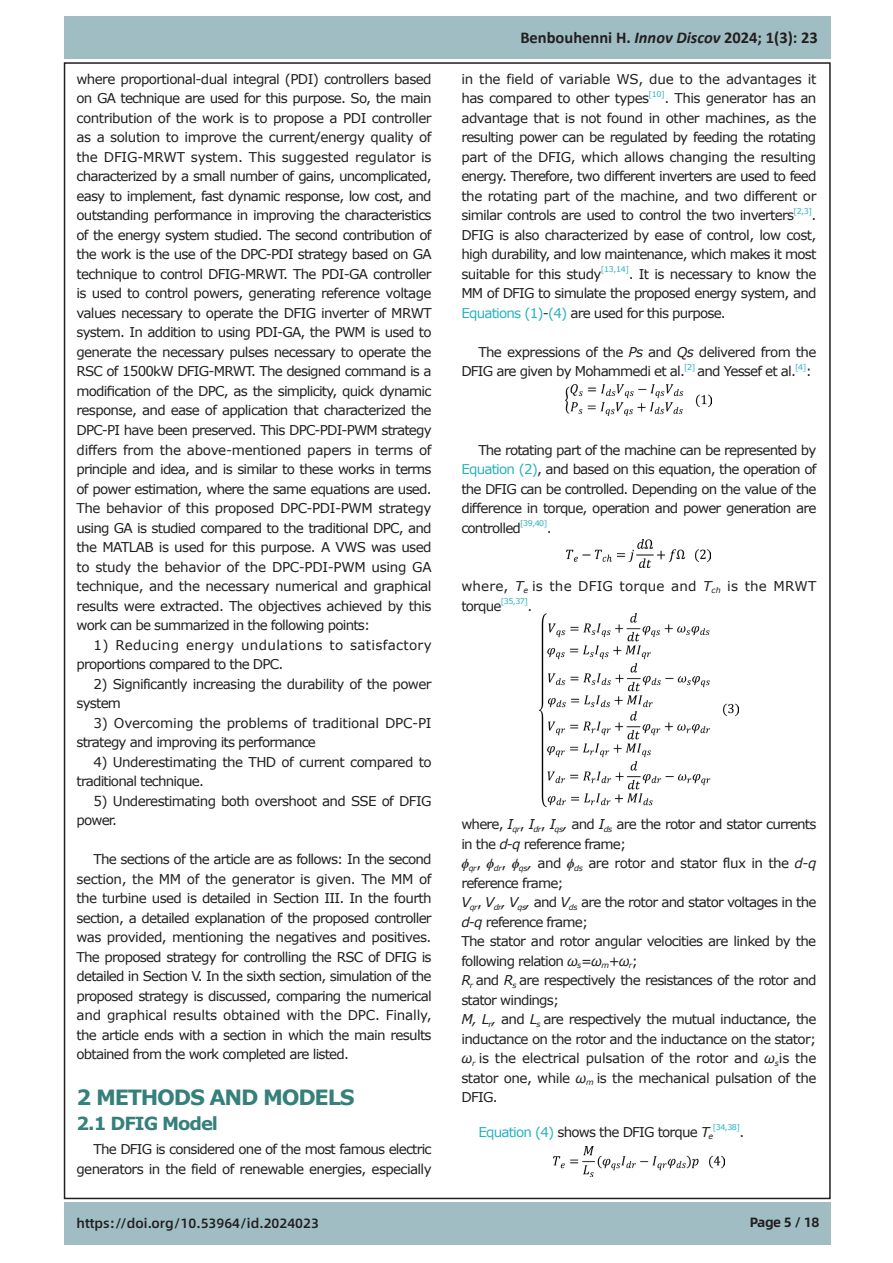
<style>
.page{position:relative;width:893px;height:1263px;background:#fff}
.page>*{position:absolute;margin:0;border:0;box-sizing:border-box;transform-origin:0 0}
.一级标题{font:700 21px "Verdana";letter-spacing:-.06em;color:#36807b}
.二级标题{font:700 18px "Verdana";letter-spacing:-.06em;color:#36807b}
.t1{font:700 16.5px "Calibri";color:#231f20}
.正文{font:13.5px/19.5px "Verdana";letter-spacing:-.055em;color:#231f20}
.正文-2{font:13.5px/19.5px "Verdana";letter-spacing:-.025em;color:#231f20}
.正文-3{font:13.5px/19.5px "Verdana";letter-spacing:.02em;color:#231f20}
.正文-4{font:13.5px/19.5px "Verdana";letter-spacing:-.015em;color:#231f20}
.正文-5{font:13.5px/19.5px "Verdana";letter-spacing:.01em;color:#231f20}
.t2{font:500 13.5px "Alibaba Sans";color:#231f20}
.t3{font:700 13.5px "Alibaba Sans";letter-spacing:-.03em;color:#231f20}
.正文-6{font:7.8px "Verdana";letter-spacing:-.06em;color:#27b2be}
.s1{font-style:italic}
.s2{color:#27b2be}
.s3{font-family:"Times New Roman";font-weight:700;font-style:italic}
</style>
<div class="page">
<div style="left:64px;top:17px;width:767px;height:42px;background:#9fbdc3"></div>
<div style="left:64px;top:1202px;width:767px;height:43px;background:#9fbdc3"></div>
<img style="left:566px;top:385px;width:146px;height:31px">
<img style="left:567px;top:540px;width:144px;height:28px">
<img style="left:539px;top:613px;width:200px;height:194px">
<img style="left:553px;top:1146px;width:172px;height:30px">
<p class="正文" style="left:77px;top:69px;width:357px;text-align:justify">where proportional-dual integral (PDI) controllers based on GA technique are used for this purpose. So, the main contribution of the work is to propose a PDI controller as a solution to improve the current/energy quality of the DFIG-MRWT system. This suggested regulator is characterized by a small number of gains, uncomplicated, easy to implement, fast dynamic response, low cost, and outstanding performance in improving the characteristics of the energy system studied. The second contribution of the work is the use of the DPC-PDI strategy based on GA technique to control DFIG-MRWT. The PDI-GA controller is used to control powers, generating reference voltage values necessary to operate the DFIG inverter of MRWT system. In addition to using PDI-GA, the PWM is used to generate the necessary pulses necessary to operate the RSC of 1500kW DFIG-MRWT. The designed command is a modification of the DPC, as the simplicity, quick dynamic response, and ease of application that characterized the DPC-PI have been preserved. This DPC-PDI-PWM strategy differs from the above-mentioned papers in terms of principle and idea, and is similar to these works in terms of power estimation, where the same equations are used.<br>The behavior of this proposed DPC-PDI-PWM strategy using GA is studied compared to the traditional DPC, and the MATLAB is used for this purpose. A VWS was used to study the behavior of the DPC-PDI-PWM using GA technique, and the necessary numerical and graphical results were extracted. The objectives achieved by this work can be summarized in the following points:</p>
<p class="正文-3" style="left:77px;top:635px;width:357px;text-indent:17px">1) Reducing energy undulations to satisfactory proportions compared to the DPC.</p>
<p class="正文" style="left:77px;top:674px;width:356px;text-indent:17px">2) Significantly increasing the durability of the power system</p>
<p class="正文-2" style="left:77px;top:713px;width:357px;text-indent:17px">3) Overcoming the problems of traditional DPC-PI strategy and improving its performance</p>
<p class="正文" style="left:77px;top:752px;width:357px;text-indent:17px">4) Underestimating the THD of current compared to traditional technique.</p>
<p class="正文" style="left:77px;top:791px;width:357px;text-indent:17px">5) Underestimating both overshoot and SSE of DFIG power.</p>
<p class="正文" style="left:77px;top:849px;width:357px;text-align:justify;text-indent:17px">The sections of the article are as follows: In the second section, the MM of the generator is given. The MM of the turbine used is detailed in Section III. In the fourth section, a detailed explanation of the proposed controller was provided, mentioning the negatives and positives.<br>The proposed strategy for controlling the RSC of DFIG is detailed in Section V. In the sixth section, simulation of the proposed strategy is discussed, comparing the numerical and graphical results obtained with the DPC. Finally, the article ends with a section in which the main results obtained from the work completed are listed.</p>
<p class="一级标题" style="left:77px;top:1082px;width:280px">2 METHODS AND MODELS</p>
<p class="二级标题" style="left:77px;top:1111px;width:143px">2.1 DFIG Model</p>
<p class="正文" style="left:77px;top:1139px;width:357px;text-align:right">The DFIG is considered one of the most famous electric generators in the field of renewable energies, especially</p>
<p class="t1" style="left:520px;top:26px;width:299px">Benbouhenni H. <span class="s1">Innov Discov</span> 2024; 1(3): 23</p>
<p class="正文-4" style="left:461px;top:69px;width:357px">in the field of variable WS, due to the advantages it has compared to other types</p>
<p class="正文-6" style="left:649px;top:89px;width:18px">[10]</p>
<p class="正文" style="left:461px;top:89px;width:357px;text-align:justify;text-indent:203px">. This generator has an advantage that is not found in other machines, as the resulting power can be regulated by feeding the rotating part of the DFIG, which allows changing the resulting energy. Therefore, two different inverters are used to feed the rotating part of the machine, and two different or similar controls are used to control the two inverters</p>
<p class="正文-6" style="left:793px;top:206px;width:20px">[2,3]</p>
<p class="正文" style="left:461px;top:206px;width:357px;text-align:justify;text-indent:350px">.<br>DFIG is also characterized by ease of control, low cost, high durability, and low maintenance, which makes it most suitable for this study</p>
<p class="正文-6" style="left:601px;top:264px;width:30px">[13,14]</p>
<p class="正文" style="left:461px;top:264px;width:357px;text-align:justify;text-indent:167px">. It is necessary to know the MM of DFIG to simulate the proposed energy system, and <span class="s2">Equations (1)</span>-<span class="s2">(4)</span> are used for this purpose.</p>
<p class="正文" style="left:461px;top:342px;width:357px;text-indent:17px">The expressions of the <span class="s1">Ps</span> and <span class="s1">Qs</span> delivered from the<br>DFIG are given by Mohammedi et al.</p>
<p class="正文-6" style="left:684px;top:362px;width:13px">[2]</p>
<p class="正文" style="left:697px;top:362px;width:100px">and Yessef et al.</p>
<p class="正文-6" style="left:795px;top:362px;width:13px">[4]</p>
<p class="正文" style="left:806px;top:362px;width:8px">:</p>
<p class="正文" style="left:461px;top:440px;width:357px;text-align:justify;text-indent:17px">The rotating part of the machine can be represented by <span class="s2">Equation (2)</span>, and based on this equation, the operation of the DFIG can be controlled. Depending on the value of the difference in torque, operation and power generation are controlled</p>
<p class="正文-6" style="left:520px;top:518px;width:29px">[39,40]</p>
<p class="正文" style="left:547px;top:518px;width:6px">.</p>
<p class="正文-5" style="left:461px;top:576px;width:357px">where, <span class="s1">T</span><sub>e</sub> is the DFIG torque and <span class="s1">T</span><sub>ch</sub> is the MRWT torque</p>
<p class="正文-6" style="left:501px;top:596px;width:29px">[35,37]</p>
<p class="正文" style="left:527px;top:596px;width:6px">.</p>
<p class="正文" style="left:461px;top:814px;width:357px">where, <span class="s1">I</span><sub>qr</sub>, <span class="s1">I</span><sub>dr</sub>, <span class="s1">I</span><sub>qs</sub><span class="s1">,</span> and <span class="s1">I</span><sub>ds</sub> are the rotor and stator currents in the <span class="s1">d</span>-<span class="s1">q</span> reference frame;</p>
<p class="正文" style="left:461px;top:853px;width:357px"><span class="s3">ϕ</span><sub>qr</sub>, <span class="s3">ϕ</span><sub>dr</sub>, <span class="s3">ϕ</span><sub>qs</sub><span class="s1">,</span> and <span class="s3">ϕ</span><sub>ds</sub> are rotor and stator flux in the <span class="s1">d</span>-<span class="s1">q </span>reference frame;</p>
<p class="正文" style="left:461px;top:892px;width:357px"><span class="s1">V</span><sub>qr</sub>, <span class="s1">V</span><sub>dr</sub><span class="s1">, V</span><sub>qs</sub><span class="s1">,</span> and <span class="s1">V</span><sub>ds</sub> are the rotor and stator voltages in the <span class="s1">d</span>-<span class="s1">q</span> reference frame;</p>
<p class="正文" style="left:461px;top:931px;width:356px">The stator and rotor angular velocities are linked by the following relation <span class="s1">ω</span><sub>s</sub><span class="s1">=ω</span><sub>m</sub><span class="s1">+ω</span><sub>r</sub>;</p>
<p class="正文" style="left:461px;top:970px;width:357px"><span class="s1">R</span><sub>r</sub> and <span class="s1">R</span><sub>s</sub> are respectively the resistances of the rotor and stator windings;</p>
<p class="正文" style="left:461px;top:1009px;width:357px"><span class="s1">M, L</span><sub>r</sub><span class="s1">,</span> and <span class="s1">L</span><sub>s</sub> are respectively the mutual inductance, the inductance on the rotor and the inductance on the stator;</p>
<p class="正文" style="left:461px;top:1048px;width:357px;text-align:justify"><span class="s1">ω</span><sub>r</sub> is the electrical pulsation of the rotor and <span class="s1">ω</span><sub>s</sub>is the stator one, while <span class="s1">ω</span><sub>m</sub> is the mechanical pulsation of the DFIG.</p>
<p class="正文" style="left:478px;top:1122px;width:236px"><span class="s2">Equation (4)</span> shows the DFIG torque <span class="s1">T</span><sub>e</sub></p>
<p class="正文-6" style="left:713px;top:1122px;width:29px">[34,38]</p>
<p class="正文" style="left:739px;top:1122px;width:6px">.</p>
<p class="t2" style="left:77px;top:1213px;width:244px">https://doi.org/10.53964/id.2024023</p>
<p class="t3" style="left:750px;top:1211px;width:71px">Page 5 / 18</p>
</div>
